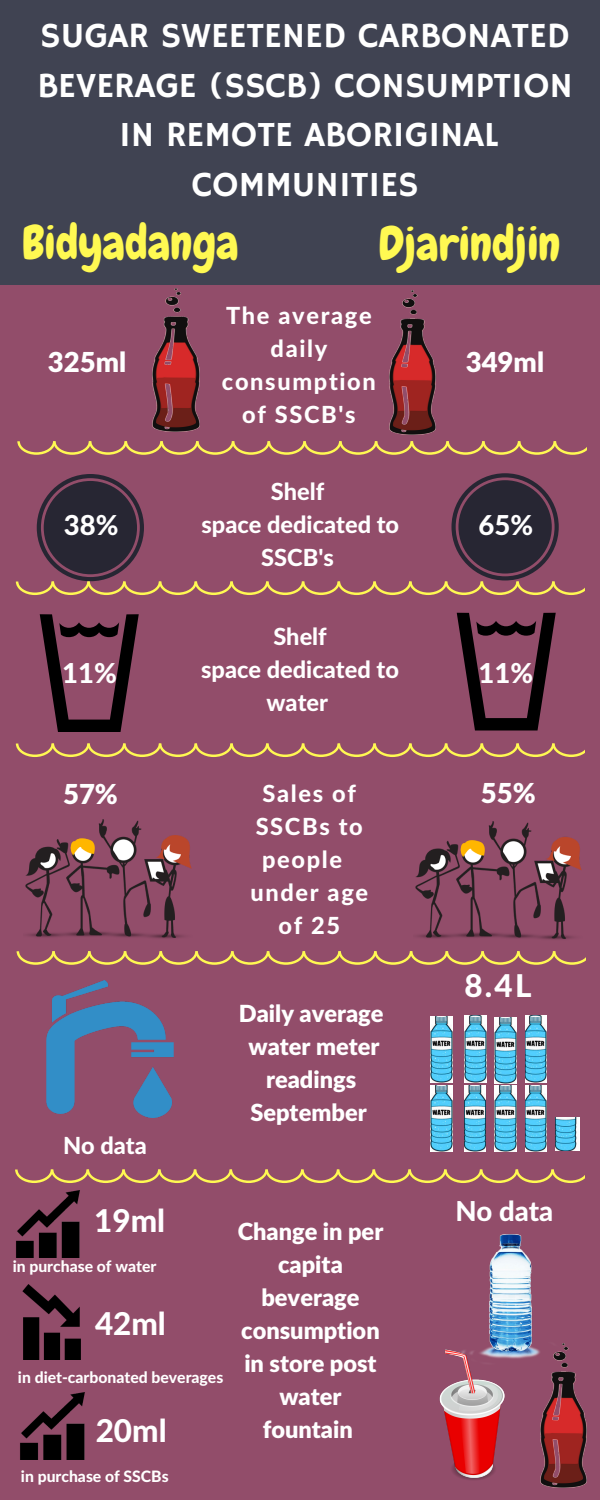
<style>
.page{position:relative;width:600px;height:1500px;background:#404352}
.page>*{position:absolute;margin:0;border:0;box-sizing:border-box;transform-origin:0 0}
.t1{font:47.2px "Chewy";color:#fff952}
.t2{font:35.4px/49.5px "Hammersmith One";color:#fff;text-align:center}
.t3{font:800 31.4px "Lato";color:#fff}
.t4{font:800 27.5px "Lato";color:#fff}
.t5{font:900 27.5px "Lato";color:#fff}
.t6{font:900 23.6px/33px "Lato";color:#fff;text-align:center}
.t7{font:800 23.6px/33px "Lato";letter-spacing:.07em;color:#fff;text-align:center}
.t8{font:800 23.6px/33px "Lato";color:#fff;text-align:center}
.t9{font:800 15.7px "Lato";color:#fff}
</style>
<div class="page">
<div style="left:0;top:285px;width:600px;height:1215px;background:#924d6a"></div>
<img style="left:465px;top:1016px;width:22px;height:66px">
<img style="left:495px;top:1017px;width:22px;height:135px">
<img style="left:430px;top:1085px;width:22px;height:67px">
<img style="left:464px;top:1085px;width:22px;height:67px">
<img style="left:430px;top:1016px;width:22px;height:67px">
<img style="left:525px;top:1016px;width:22px;height:66px">
<img style="left:525px;top:1085px;width:22px;height:67px">
<img style="left:555px;top:1118px;width:25px;height:32px">
<svg style="left:40px;top:614px;width:99px;height:118px"></svg>
<svg style="left:457px;top:613px;width:99px;height:117px"></svg>
<img style="left:25px;top:819px;width:167px;height:119px">
<img style="left:415px;top:821px;width:167px;height:119px">
<svg style="left:17px;top:441px;width:569px;height:14px"></svg>
<svg style="left:16px;top:473px;width:569px;height:122px"></svg>
<svg style="left:16px;top:744px;width:569px;height:13px"></svg>
<svg style="left:17px;top:951px;width:569px;height:14px"></svg>
<svg style="left:15px;top:1170px;width:569px;height:13px"></svg>
<img style="left:439px;top:1349px;width:66px;height:131px">
<img style="left:153px;top:288px;width:46px;height:144px">
<img style="left:389px;top:290px;width:47px;height:144px">
<img style="left:540px;top:1347px;width:46px;height:140px">
<img style="left:449px;top:1234px;width:117px;height:135px">
<img style="left:46px;top:980px;width:128px;height:138px">
<img style="left:16px;top:1190px;width:64px;height:68px">
<img style="left:20px;top:1392px;width:65px;height:68px">
<img style="left:22px;top:1285px;width:59px;height:75px">
<h2 class="t2" style="left:37px;top:13px;width:537px">SUGAR SWEETENED CARBONATED<br>BEVERAGE (SSCB) CONSUMPTION<br>IN REMOTE ABORIGINAL<br>COMMUNITIES</h2>
<h1 class="t1" style="left:22px;top:213px;width:218px">Bidyadanga</h1>
<h1 class="t1" style="left:378px;top:213px;width:184px">Djarindjin</h1>
<p class="t5" style="left:48px;top:344px;width:80px">325ml</p>
<p class="t7" style="left:222px;top:298px;width:155px">The average daily consumption of SSCB's</p>
<p class="t5" style="left:466px;top:345px;width:80px">349ml</p>
<p class="t8" style="left:201px;top:475px;width:199px">Shelf<br>space dedicated to<br>SSCB's</p>
<p class="t4" style="left:64px;top:508px;width:56px">38%</p>
<p class="t4" style="left:479px;top:508px;width:56px">65%</p>
<p class="t8" style="left:201px;top:619px;width:199px">Shelf<br>space dedicated to water</p>
<p class="t4" style="left:62px;top:655px;width:56px">11%</p>
<p class="t4" style="left:479px;top:656px;width:56px">11%</p>
<p class="t5" style="left:63px;top:777px;width:56px">57%</p>
<p class="t5" style="left:481px;top:776px;width:56px">55%</p>
<p class="t7" style="left:263px;top:776px;width:95px">Sales of</p>
<p class="t7" style="left:256px;top:809px;width:109px">SSCBs to</p>
<p class="t7" style="left:262px;top:842px;width:82px">people</p>
<p class="t7" style="left:250px;top:875px;width:119px">under age</p>
<p class="t7" style="left:278px;top:908px;width:63px">of 25</p>
<p class="t7" style="left:63px;top:1128px;width:85px">No data</p>
<p class="t6" style="left:239px;top:997px;width:146px">Daily average water meter readings<br>September</p>
<h3 class="t3" style="left:94px;top:1201px;width:72px">19ml</h3>
<p class="t9" style="left:13px;top:1257px;width:145px">in purchase of water</p>
<h3 class="t3" style="left:95px;top:1304px;width:72px">42ml</h3>
<p class="t9" style="left:18px;top:1368px;width:207px">in diet-carbonated beverages</p>
<h3 class="t3" style="left:96px;top:1411px;width:72px">20ml</h3>
<p class="t9" style="left:21px;top:1467px;width:149px">in purchase of SSCBs</p>
<p class="t6" style="left:238px;top:1214px;width:147px">Change in per capita beverage consumption in store post water fountain</p>
<h3 class="t3" style="left:465px;top:966px;width:68px">8.4L</h3>
<p class="t4" style="left:455px;top:1194px;width:99px">No data</p>
</div>
